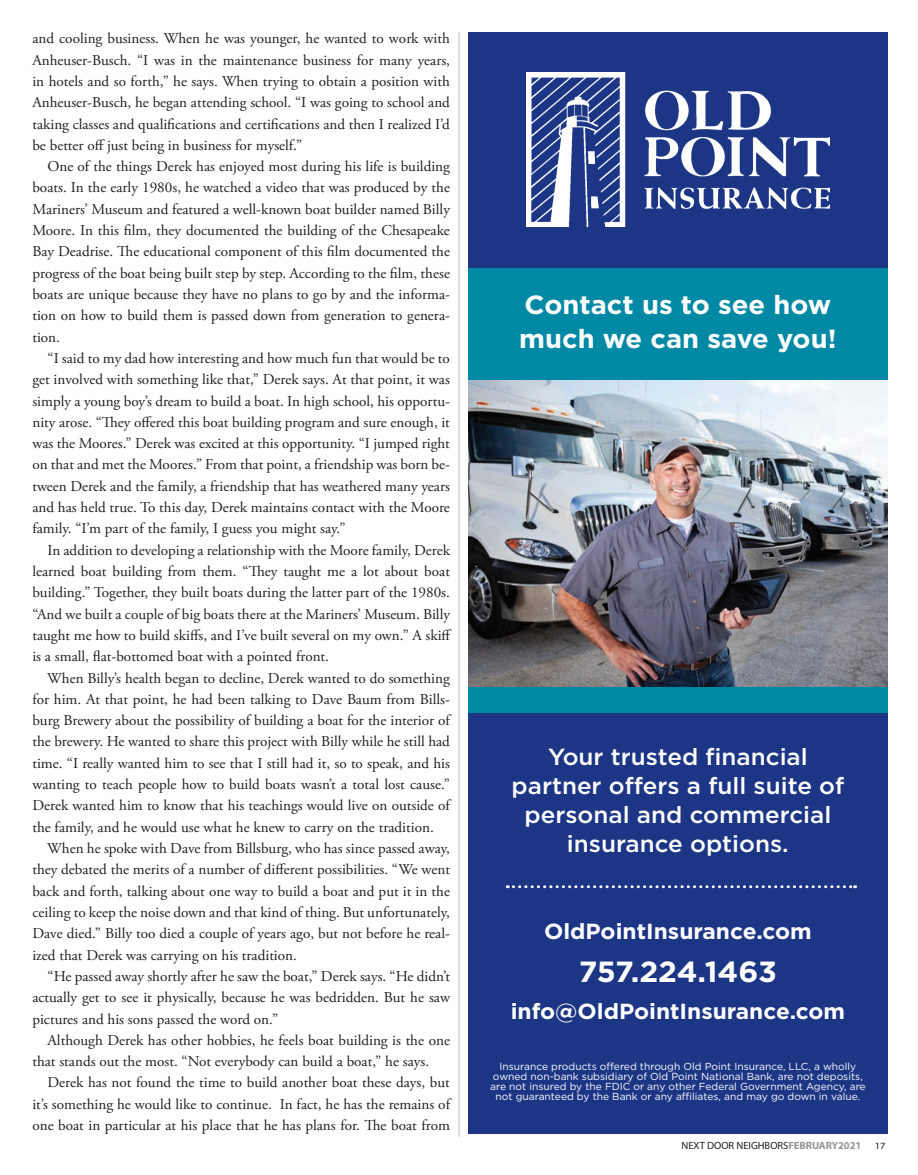
<style>
.page{position:relative;width:918px;height:1175px;background:#fff}
.page>*{position:absolute;margin:0;border:0;box-sizing:border-box;transform-origin:0 0}
.t1{font:700 29.1px "Gotham";letter-spacing:-.01em;color:#fff;scale:1.04 1}
.t2{font:700 26.25px/33.5px "Gotham";color:#fff;scale:1.04 1}
.t3{font:500 23.25px/29.1px "Gotham";color:#fff;text-align:center;scale:1.04 1}
.t4{font:700 21.9px "Gotham";color:#fff;scale:1.04 1}
.t5{font:15px/21.3px "Adobe Garamond Pro";color:#231f20;text-align:justify}
.t6{font:10.5px "Myriad Pro";color:#231f20}
.t7{font:10.2px/10.2px "Gotham";color:#fff;text-align:center}
.t8{font:9.45px "Myriad Pro";color:#231f20;scale:1.11 1}
.s1{font-weight:700;color:#939598}
</style>
<div class="page">
<hr style="left:459px;top:32px;width:1px;height:1104px;background:#bcbdc0">
<div style="left:468px;top:32px;width:420px;height:1101px;background:#0089a5"></div>
<img style="left:468px;top:381px;width:420px;height:305px">
<div style="left:468px;top:713px;width:420px;height:420px;background:#1c3685"></div>
<div style="left:468px;top:32px;width:420px;height:236px;background:#1c3685"></div>
<img style="left:526px;top:73px;width:303px;height:154px">
<svg style="left:507px;top:885px;width:349px;height:3px"></svg>
<p class="t5" style="left:32px;top:28px;width:419px">and cooling business. When he was younger, he wanted to work with Anheuser-Busch. “I was in the maintenance business for many years, in hotels and so forth,” he says. When trying to obtain a position with Anheuser-Busch, he began attending school. “I was going to school and taking classes and qualifications and certifications and then I realized I’d be better off just being in business for myself.”</p>
<p class="t5" style="left:32px;top:156px;width:419px;text-indent:15px">One of the things Derek has enjoyed most during his life is building boats. In the early 1980s, he watched a video that was produced by the Mariners’ Museum and featured a well-known boat builder named Billy Moore. In this film, they documented the building of the Chesapeake Bay Deadrise. The educational component of this film documented the progress of the boat being built step by step. According to the film, these boats are unique because they have no plans to go by and the informa&shy;tion on how to build them is passed down from generation to genera&shy;tion.</p>
<p class="t5" style="left:32px;top:348px;width:419px;text-indent:15px">“I said to my dad how interesting and how much fun that would be to get involved with something like that,” Derek says. At that point, it was simply a young boy’s dream to build a boat. In high school, his opportu&shy;nity arose. “They offered this boat building program and sure enough, it was the Moores.” Derek was excited at this opportunity. “I jumped right on that and met the Moores.” From that point, a friendship was born be&shy;tween Derek and the family, a friendship that has weathered many years and has held true. To this day, Derek maintains contact with the Moore family. “I’m part of the family, I guess you might say.”</p>
<p class="t5" style="left:32px;top:540px;width:421px;text-indent:15px">In addition to developing a relationship with the Moore family, Derek learned boat building from them. “They taught me a lot about boat building.” Together, they built boats during the latter part of the 1980s. “And we built a couple of big boats there at the Mariners’ Museum. Billy taught me how to build skiffs, and I’ve built several on my own.” A skiff is a small, flat-bottomed boat with a pointed front.</p>
<p class="t5" style="left:32px;top:667px;width:419px;text-indent:15px">When Billy’s health began to decline, Derek wanted to do something for him. At that point, he had been talking to Dave Baum from Bills&shy;burg Brewery about the possibility of building a boat for the interior of the brewery. He wanted to share this project with Billy while he still had time. “I really wanted him to see that I still had it, so to speak, and his wanting to teach people how to build boats wasn’t a total lost cause.” Derek wanted him to know that his teachings would live on outside of the family, and he would use what he knew to carry on the tradition.</p>
<p class="t5" style="left:32px;top:838px;width:419px;text-indent:15px">When he spoke with Dave from Billsburg, who has since passed away, they debated the merits of a number of different possibilities. “We went back and forth, talking about one way to build a boat and put it in the ceiling to keep the noise down and that kind of thing. But unfortunately, Dave died.” Billy too died a couple of years ago, but not before he real&shy;ized that Derek was carrying on his tradition.</p>
<p class="t5" style="left:32px;top:966px;width:419px;text-indent:15px">“He passed away shortly after he saw the boat,” Derek says. “He didn’t actually get to see it physically, because he was bedridden. But he saw pictures and his sons passed the word on.”</p>
<p class="t5" style="left:32px;top:1030px;width:419px;text-indent:15px">Although Derek has other hobbies, he feels boat building is the one that stands out the most. “Not everybody can build a boat,” he says.</p>
<p class="t5" style="left:32px;top:1072px;width:419px;text-indent:15px">Derek has not found the time to build another boat these days, but it’s something he would like to continue. In fact, he has the remains of one boat in particular at his place that he has plans for. The boat from</p>
<h2 class="t2" style="left:519px;top:288px;width:307px">Contact us to see how much we can save you!</h2>
<h3 class="t3" style="left:512px;top:742px;width:321px">Your trusted financial partner offers a full suite of personal and commercial insurance options.</h3>
<h3 class="t4" style="left:544px;top:916px;width:259px">OldPointInsurance.com</h3>
<h1 class="t1" style="left:579px;top:952px;width:192px">757.224.1463</h1>
<h3 class="t4" style="left:511px;top:996px;width:323px">info@OldPointInsurance.com</h3>
<p class="t7" style="left:490px;top:1060px;width:377px">Insurance products offered through Old Point Insurance, LLC, a wholly owned non-bank subsidiary of Old Point National Bank, are not deposits, are not insured by the FDIC or any other Federal Government Agency, are not guaranteed by the Bank or any affiliates, and may go down in value.</p>
<p class="t6" style="left:682px;top:1138px;width:181px">NEXT DOOR NEIGHBORS<span class="s1">FEBRUARY2021</span></p>
<p class="t8" style="left:875px;top:1139px;width:11px">17</p>
</div>
